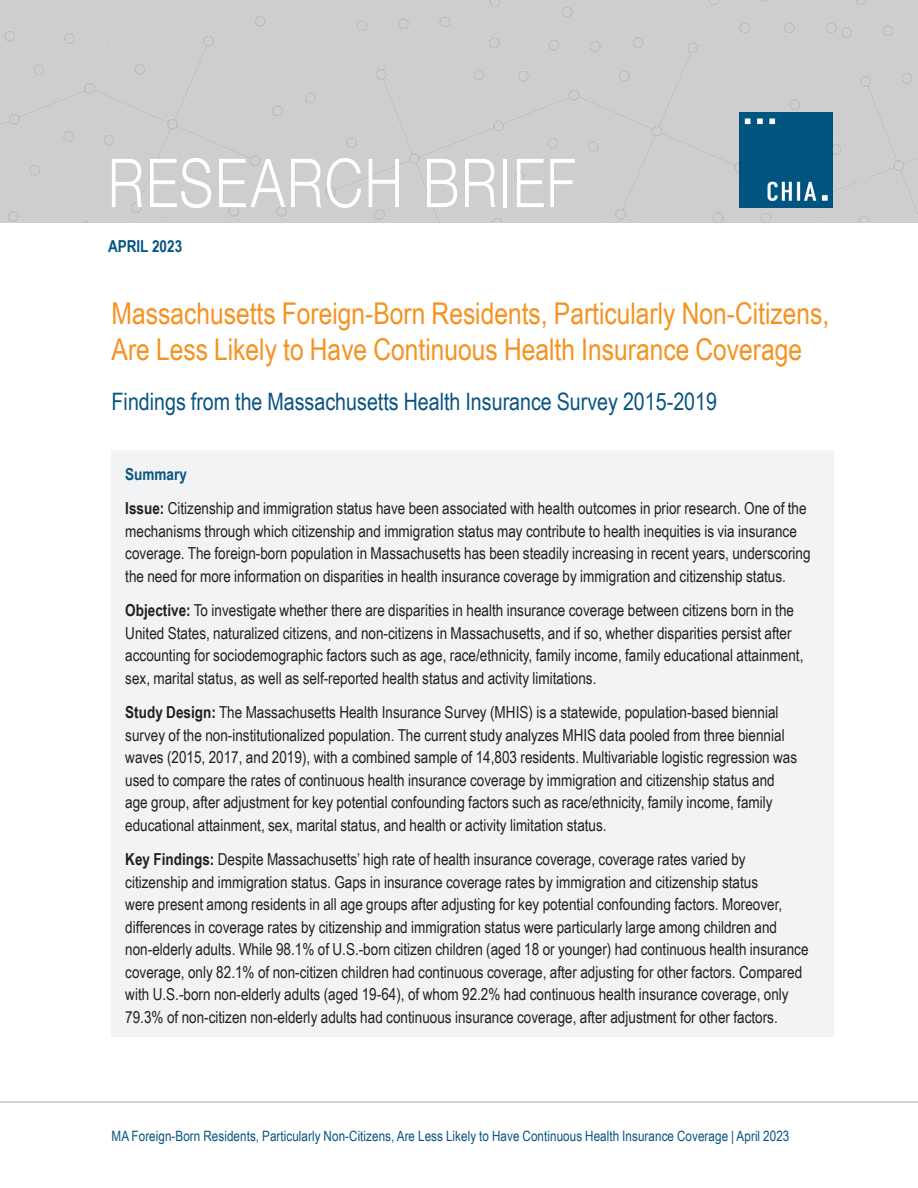
<style>
.page{position:relative;width:918px;height:1188px;background:#fff}
.page>*{position:absolute;margin:0;border:0;box-sizing:border-box;transform-origin:0 0}
.t1{font:300 67.5px "Helvetica Neue";letter-spacing:.035em;color:#fff;scale:.8 1}
.t2{font:30px/36px "Arial Narrow";color:#f69220}
.t3{font:24px "Arial Narrow";color:#085482}
.t4{font:16.5px/22.5px "Arial Narrow";color:#231f20}
.t5{font:700 16.5px "Arial Narrow";color:#005480}
.t6{font:14.25px "Arial Narrow";letter-spacing:.005em;color:#085482}
.s1{font-weight:700;color:#085482}
.s2{font-weight:700}
</style>
<div class="page">
<div style="left:112px;top:450px;width:722px;height:587px;background:#f2f3f4"></div>
<div style="left:0;top:0;width:918px;height:222px;background:#ceced0"></div>
<img style="left:740px;top:113px;width:92px;height:94px">
<div style="left:0;top:1101px;width:918px;height:2px;border:1px solid #d1d2d4"></div>
<h1 class="t1" style="left:108px;top:129px;width:586px">RESEARCH BRIEF</h1>
<p class="t5" style="left:108px;top:234px;width:76px">APRIL 2023</p>
<h2 class="t2" style="left:112px;top:295px;width:719px">Massachusetts Foreign-Born Residents, Particularly Non-Citizens,<br>Are Less Likely to Have Continuous Health Insurance Coverage</h2>
<h3 class="t3" style="left:112px;top:384px;width:607px">Findings from the Massachusetts Health Insurance Survey 2015-2019</h3>
<p class="t4" style="left:125px;top:456px;width:683px;line-height:34.5px"><span class="s1">Summary<br></span><span class="s2">Issue:</span> Citizenship and immigration status have been associated with health outcomes in prior research. One of the</p>
<p class="t4" style="left:125px;top:519px;width:687px">mechanisms through which citizenship and immigration status may contribute to health inequities is via insurance coverage. The foreign-born population in Massachusetts has been steadily increasing in recent years, underscoring the need for more information on disparities in health insurance coverage by immigration and citizenship status.</p>
<p class="t4" style="left:125px;top:598px;width:680px"><span class="s2">Objective:</span> To investigate whether there are disparities in health insurance coverage between citizens born in the United States, naturalized citizens, and non-citizens in Massachusetts, and if so, whether disparities persist after accounting for sociodemographic factors such as age, race/ethnicity, family income, family educational attainment, sex, marital status, as well as self-reported health status and activity limitations.</p>
<p class="t4" style="left:125px;top:700px;width:674px"><span class="s2">Study Design:</span> The Massachusetts Health Insurance Survey (MHIS) is a statewide, population-based biennial survey of the non-institutionalized population. The current study analyzes MHIS data pooled from three biennial waves (2015, 2017, and 2019), with a combined sample of 14,803 residents. Multivariable logistic regression was used to compare the rates of continuous health insurance coverage by immigration and citizenship status and age group, after adjustment for key potential confounding factors such as race/ethnicity, family income, family educational attainment, sex, marital status, and health or activity limitation status.</p>
<p class="t4" style="left:125px;top:848px;width:685px"><span class="s2">Key Findings:</span> Despite Massachusetts’ high rate of health insurance coverage, coverage rates varied by citizenship and immigration status. Gaps in insurance coverage rates by immigration and citizenship status<br>were present among residents in all age groups after adjusting for key potential confounding factors. Moreover, differences in coverage rates by citizenship and immigration status were particularly large among children and non-elderly adults. While 98.1% of U.S.-born citizen children (aged 18 or younger) had continuous health insurance coverage, only 82.1% of non-citizen children had continuous coverage, after adjusting for other factors. Compared with U.S.-born non-elderly adults (aged 19-64), of whom 92.2% had continuous health insurance coverage, only 79.3% of non-citizen non-elderly adults had continuous insurance coverage, after adjustment for other factors.</p>
<p class="t6" style="left:112px;top:1126px;width:679px">MA Foreign-Born Residents, Particularly Non-Citizens, Are Less Likely to Have Continuous Health Insurance Coverage | April 2023</p>
</div>
